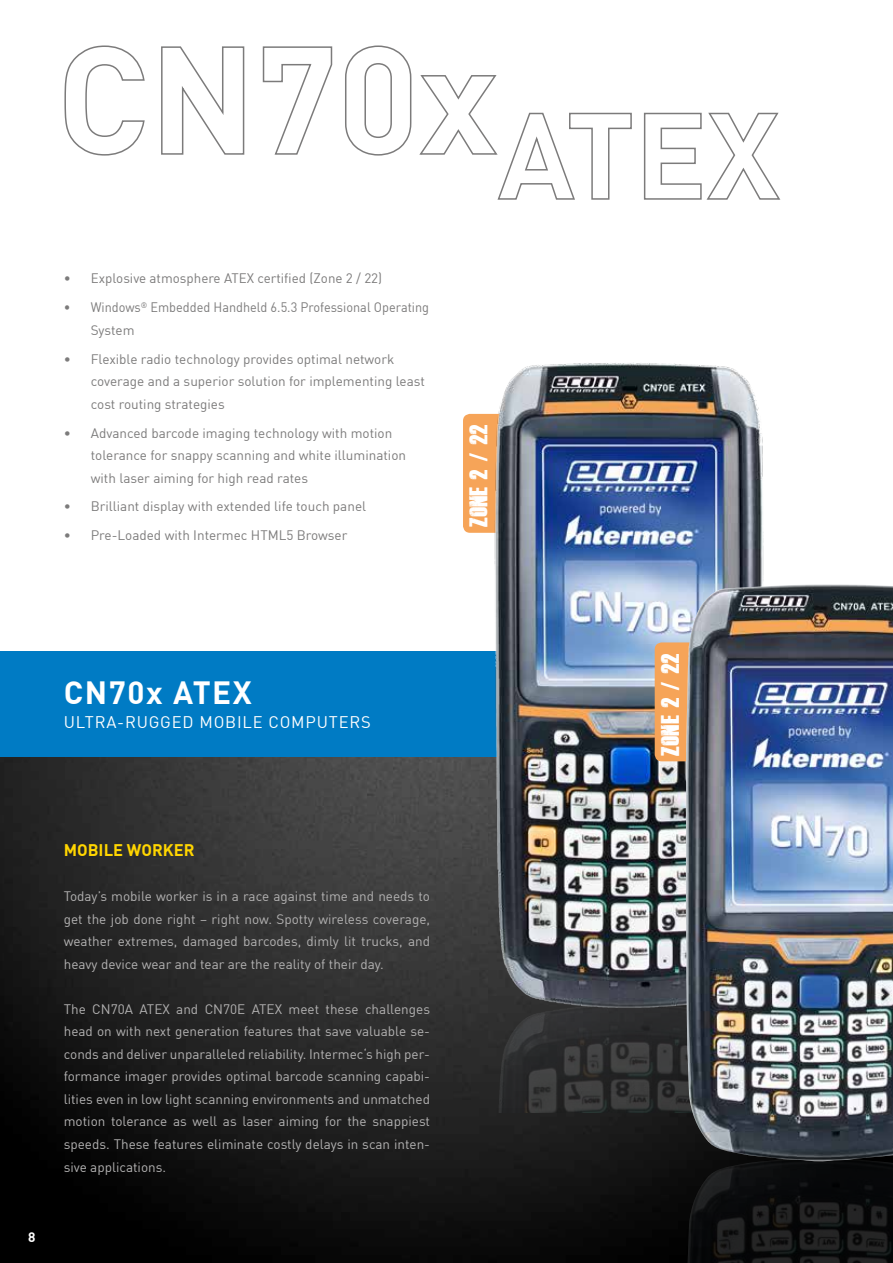
<style>
.page{position:relative;width:893px;height:1263px;background:#fff}
.page>*{position:absolute;margin:0;border:0;box-sizing:border-box;transform-origin:0 0}
.t1{font:700 31.5px "DIN Offc";letter-spacing:.05em;color:#fff}
.t2{font:17.7px "Dead Kansas";letter-spacing:-.025em;color:#fff}
.t3{font:16.5px "DIN Offc";letter-spacing:.05em;color:#fff}
.t4{font:700 16.5px "DIN Offc";color:#ffd500}
.t5{font:13.5px/22.5px "DIN Offc";color:#b3b2b2;text-align:justify}
.t6{font:13.5px/22.5px "DIN Offc";color:#7c7b7b}
.t7{font:13.5px/22.5px "DIN Offc";color:#7c7b7b;scale:.94 1}
.t8{font:700 13.5px "DIN Offc";color:#fff}
</style>
<div class="page">
<img style="left:0;top:756px;width:687px;height:507px">
<div style="left:0;top:651px;width:893px;height:105px;background:#007bc4"></div>
<div style="left:463px;top:414px;width:54px;height:119px;background:#f6a458;border-radius:7px"></div>
<img style="left:488px;top:362px;width:276px;height:796px">
<div style="left:655px;top:642px;width:54px;height:119px;background:#f6a458;border-radius:7px"></div>
<img style="left:687px;top:1162px;width:206px;height:101px">
<img style="left:686px;top:584px;width:207px;height:578px">
<svg style="left:64px;top:45px;width:81px;height:111px"></svg>
<svg style="left:161px;top:46px;width:84px;height:109px"></svg>
<svg style="left:262px;top:46px;width:71px;height:109px"></svg>
<svg style="left:345px;top:45px;width:67px;height:111px"></svg>
<svg style="left:419px;top:75px;width:213px;height:125px"></svg>
<svg style="left:643px;top:112px;width:138px;height:88px"></svg>
<p class="t6" style="left:64px;top:267px;width:320px">• Explosive atmosphere ATEX certified (Zone 2 / 22)</p>
<p class="t7" style="left:91px;top:296px;width:361px;text-indent:-27px">• Windows<sup>®</sup> Embedded Handheld 6.5.3 Professional Operating<br>System</p>
<p class="t6" style="left:91px;top:347px;width:336px;text-indent:-27px">• Flexible radio technology provides optimal network coverage and a superior solution for implementing least cost routing strategies</p>
<p class="t6" style="left:91px;top:421px;width:317px;text-indent:-27px">• Advanced barcode imaging technology with motion tolerance for snappy scanning and white illumination with laser aiming for high read rates</p>
<p class="t6" style="left:64px;top:495px;width:304px">• Brilliant display with extended life touch panel</p>
<p class="t6" style="left:64px;top:524px;width:285px">• Pre-Loaded with Intermec HTML5 Browser</p>
<h2 class="t2" style="left:469px;top:527px;width:104px;rotate:-90deg">Zone 2 / 22</h2>
<h1 class="t1" style="left:64px;top:672px;width:190px">CN70x ATEX</h1>
<p class="t3" style="left:64px;top:711px;width:308px">ULTRA-RUGGED MOBILE COMPUTERS</p>
<p class="t8" style="left:28px;top:1228px;width:9px">8</p>
<p class="t4" style="left:64px;top:840px;width:132px">MOBILE WORKER</p>
<p class="t5" style="left:64px;top:885px;width:368px">Today’s mobile worker is in a race against time and needs to get the job done right – right now. Spotty wireless coverage, weather extremes, damaged barcodes, dimly lit trucks, and heavy device wear and tear are the reality of their day.</p>
<p class="t5" style="left:64px;top:997px;width:368px">The CN70A ATEX and CN70E ATEX meet these challenges head on with next generation features that save valuable se&shy;conds and deliver unparalleled reliability. Intermec‘s high per&shy;formance imager provides optimal barcode scanning capabi&shy;lities even in low light scanning environments and unmatched motion tolerance as well as laser aiming for the snappiest speeds. These features eliminate costly delays in scan inten&shy;sive applications.</p>
<h2 class="t2" style="left:661px;top:755px;width:104px;rotate:-90deg">Zone 2 / 22</h2>
</div>
